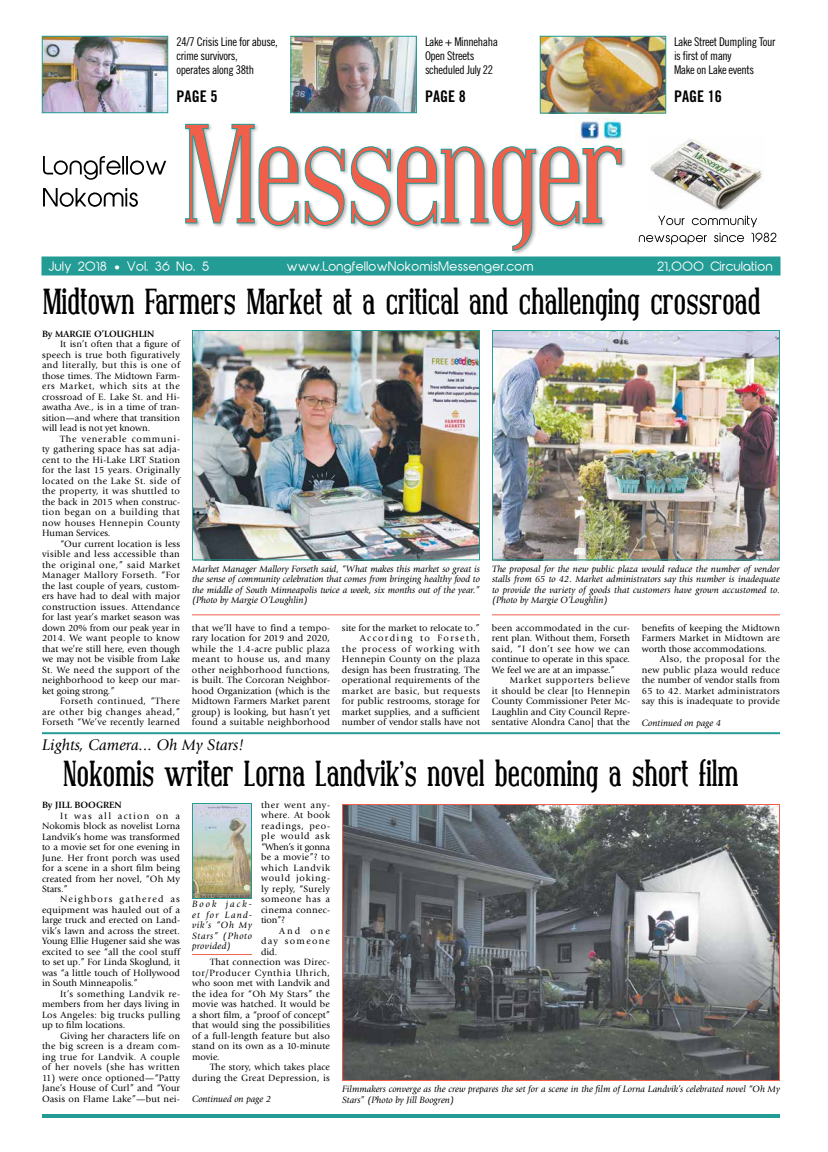
<style>
.page{position:relative;width:828px;height:1152px;background:#fff}
.page>*{position:absolute;margin:0;border:0;box-sizing:border-box;transform-origin:0 0}
.t1{font:700 36px "Covington Cond";letter-spacing:-.03em;color:#000}
.t2{font:italic 16px "Giovanni Std";color:#000}
.t3{font:16px "Trade Gothic LT Std Bd Cn 20";color:#000}
.t4{font:12px/14px "Trade Gothic Cond Eighteen";letter-spacing:-.03em;color:#000}
.t5{font:12px "Abeatby Kai";letter-spacing:.025em;color:#fff}
.t6{font:9.5px/10.5px "Giovanni Std";letter-spacing:.015em;color:#000;text-align:justify}
.t7{font:italic 9.5px/10.5px "Giovanni Std";color:#000;text-align:justify}
.t8{font:700 9.5px "Giovanni Std";color:#000}
.t9{font:9.5px "Giovanni Std";letter-spacing:.06em;color:#000}
.t10{font:9.5px "Giovanni Std";letter-spacing:.035em;color:#000}
.t11{font:9.5px "Giovanni Std";letter-spacing:.13em;color:#000}
.s1{font-family:"Lucida Grande"}
</style>
<div class="page">
<img style="left:576px;top:119px;width:46px;height:4px">
<img style="left:650px;top:139px;width:113px;height:72px">
<div style="left:42px;top:256px;width:739px;height:20px;background:#239c96;border:1px solid #239c96"></div>
<svg style="left:43px;top:188px;width:95px;height:19px"></svg>
<svg style="left:43px;top:156px;width:123px;height:24px"></svg>
<svg style="left:639px;top:233px;width:137px;height:11px"></svg>
<svg style="left:658px;top:216px;width:99px;height:11px"></svg>
<div style="left:761px;top:183px;width:19px;height:19px;background:#fff"></div>
<div style="left:184px;top:123px;width:443px;height:133px;background:#000;opacity:.3"></div>
<svg style="left:397px;top:145px;width:225px;height:106px"></svg>
<svg style="left:351px;top:146px;width:40px;height:80px"></svg>
<svg style="left:185px;top:124px;width:160px;height:102px"></svg>
<hr style="left:42px;top:1114px;width:738px;height:4px;background:#239c96">
<img style="left:44px;top:38px;width:122px;height:73px">
<div style="left:42px;top:36px;width:126px;height:77px;border:1px solid #239c96"></div>
<img style="left:293px;top:38px;width:122px;height:73px">
<div style="left:291px;top:36px;width:126px;height:77px;border:1px solid #239c96"></div>
<img style="left:542px;top:38px;width:122px;height:73px">
<div style="left:540px;top:36px;width:126px;height:77px;border:1px solid #239c96"></div>
<img style="left:194px;top:332px;width:284px;height:226px">
<div style="left:192px;top:330px;width:288px;height:230px;border:1px solid #239c96"></div>
<img style="left:494px;top:332px;width:284px;height:226px">
<div style="left:492px;top:330px;width:288px;height:230px;border:1px solid #239c96"></div>
<hr style="left:192px;top:614px;width:288px;height:1px;background:#f15f4b">
<hr style="left:492px;top:614px;width:288px;height:1px;background:#f15f4b">
<img style="left:194px;top:805px;width:56px;height:92px">
<div style="left:192px;top:803px;width:60px;height:96px;border:1px solid #239c96"></div>
<img style="left:344px;top:806px;width:434px;height:273px">
<div style="left:342px;top:804px;width:438px;height:277px;border:1px solid #f15f4b"></div>
<hr style="left:192px;top:954px;width:60px;height:1px;background:#f15f4b">
<hr style="left:42px;top:732px;width:738px;height:2px;background:#239c96">
<p class="t4" style="left:177px;top:35px;width:103px">24/7 Crisis Line for abuse, crime survivors,<br>operates along 38th</p>
<h2 class="t3" style="left:177px;top:87px;width:42px">PAGE 5</h2>
<p class="t4" style="left:425px;top:35px;width:75px">Lake + Minnehaha<br>Open Streets scheduled July 22</p>
<h2 class="t3" style="left:425px;top:87px;width:42px">PAGE 8</h2>
<p class="t4" style="left:674px;top:35px;width:103px">Lake Street Dumpling Tour is first of many<br>Make on Lake events</p>
<h2 class="t3" style="left:674px;top:87px;width:49px">PAGE 16</h2>
<p class="t5" style="left:49px;top:261px;width:162px">July 2018 <span class="s1">•</span> Vol. 36 No. 5</p>
<p class="t5" style="left:287px;top:261px;width:248px">www.LongfellowNokomisMessenger.com</p>
<p class="t5" style="left:658px;top:261px;width:117px">21,000 Circulation</p>
<h1 class="t1" style="left:42px;top:284px;width:720px">Midtown Farmers Market at a critical and challenging crossroad</h1>
<p class="t8" style="left:42px;top:328px;width:114px">By MARGIE O’LOUGHLIN</p>
<p class="t6" style="left:42px;top:339px;width:140px;text-indent:18px">It isn’t often that a figure of speech is true both figuratively and literally, but this is one of those times. The Midtown Farm&shy;ers Market, which sits at the crossroad of E. Lake St. and Hi&shy;awatha Ave., is in a time of tran&shy;sition—and where that transition will lead is not yet known.</p>
<p class="t6" style="left:42px;top:434px;width:140px;text-indent:18px">The venerable communi&shy;ty gathering space has sat adja&shy;cent to the Hi-Lake LRT Station for the last 15 years. Originally located on the Lake St. side of the property, it was shuttled to the back in 2015 when construc&shy;tion began on a building that now houses Hennepin County Human Services.</p>
<p class="t6" style="left:42px;top:539px;width:140px;text-indent:18px">“Our current location is less visible and less accessible than the original one,” said Market Manager Mallory Forseth. “For the last couple of years, custom&shy;ers have had to deal with major construction issues. Attendance for last year’s market season was down 20% from our peak year in 2014. We want people to know that we’re still here, even though we may not be visible from Lake St. We need the support of the neighborhood to keep our mar&shy;ket going strong.”</p>
<p class="t6" style="left:42px;top:696px;width:140px;text-indent:18px">Forseth continued, “There are other big changes ahead,” Forseth “We’ve recently learned</p>
<p class="t7" style="left:192px;top:564px;width:290px">Market Manager Mallory Forseth said, “What makes this market so great is the sense of community celebration that comes from bringing healthy food to the middle of South Minneapolis twice a week, six months out of the year.” (Photo by Margie O’Loughlin)</p>
<p class="t7" style="left:492px;top:564px;width:290px">The proposal for the new public plaza would reduce the number of vendor stalls from 65 to 42. Market administrators say this number is inadequate to provide the variety of goods that customers have grown accustomed to. (Photo by Margie O’Loughlin)</p>
<p class="t6" style="left:642px;top:623px;width:140px">benefits of keeping the Midtown Farmers Market in Midtown are worth those accommodations.</p>
<p class="t6" style="left:642px;top:654px;width:140px;text-indent:18px">Also, the proposal for the new public plaza would reduce the number of vendor stalls from 65 to 42. Market administrators say this is inadequate to provide</p>
<p class="t6" style="left:192px;top:623px;width:140px">that we’ll have to find a tempo&shy;rary location for 2019 and 2020, while the 1.4-acre public plaza meant to house us, and many other neighborhood functions, is built. The Corcoran Neighbor&shy;hood Organization (which is the Midtown Farmers Market parent group) is looking, but hasn’t yet found a suitable neighborhood</p>
<p class="t6" style="left:342px;top:623px;width:140px;text-align:right">site for the market to relocate to.”<br>According to Forseth,<br>the process of working with<br>Hennepin County on the plaza design has been frustrating. The operational requirements of the market are basic, but requests for public restrooms, storage for market supplies, and a sufficient number of vendor stalls have not</p>
<p class="t6" style="left:492px;top:623px;width:140px">been accommodated in the cur&shy;rent plan. Without them, Forseth said, “I don’t see how we can continue to operate in this space.<br>We feel we are at an impasse.”</p>
<p class="t6" style="left:492px;top:675px;width:140px;text-indent:18px">Market supporters believe it should be clear [to Hennepin County Commissioner Peter Mc-Laughlin and City Council Repre&shy;sentative Alondra Cano] that the</p>
<p class="t7" style="left:642px;top:718px;width:81px">Continued on page 4</p>
<h2 class="t2" style="left:42px;top:735px;width:204px">Lights, Camera... Oh My Stars!</h2>
<h1 class="t1" style="left:63px;top:755px;width:678px">Nokomis writer Lorna Landvik’s novel becoming a short film</h1>
<p class="t8" style="left:42px;top:799px;width:81px">By JILL BOOGREN</p>
<p class="t6" style="left:42px;top:810px;width:140px;text-indent:18px">It was all action on a Nokomis block as novelist Lorna Landvik’s home was transformed to a movie set for one evening in June. Her front porch was used for a scene in a short film being created from her novel, “Oh My Stars.”</p>
<p class="t6" style="left:42px;top:894px;width:140px;text-indent:18px">Neighbors gathered as equipment was hauled out of a large truck and erected on Land&shy;vik’s lawn and across the street.<br>Young Ellie Hugener said she was excited to see “all the cool stuff to set up.” For Linda Skoglund, it was “a little touch of Hollywood in South Minneapolis.”</p>
<p class="t6" style="left:42px;top:989px;width:140px;text-indent:18px">It’s something Landvik re&shy;members from her days living in Los Angeles: big trucks pulling up to film locations.</p>
<p class="t6" style="left:42px;top:1031px;width:140px;text-indent:18px">Giving her characters life on the big screen is a dream com&shy;ing true for Landvik. A couple of her novels (she has written</p>
<p class="t6" style="left:42px;top:1073px;width:139px">11) were once optioned—“Patty Jane’s House of Curl” and “Your Oasis on Flame Lake”—but nei-</p>
<p class="t6" style="left:261px;top:800px;width:71px">ther went any&shy;where. At book readings, peo&shy;ple would ask “When’s it gonna be a movie”? to which Landvik would joking&shy;ly reply, “Surely someone has a cinema connec&shy;tion”?</p>
<p class="t6" style="left:279px;top:926px;width:52px">And one</p>
<p class="t11" style="left:261px;top:936px;width:70px">day someone</p>
<p class="t6" style="left:261px;top:947px;width:18px">did.</p>
<p class="t6" style="left:210px;top:957px;width:121px">That connection was Direc-</p>
<p class="t9" style="left:192px;top:967px;width:140px">tor/Producer Cynthia Uhrich,</p>
<p class="t6" style="left:192px;top:978px;width:139px">who soon met with Landvik and</p>
<p class="t10" style="left:192px;top:988px;width:139px">the idea for “Oh My Stars” the</p>
<p class="t6" style="left:192px;top:999px;width:139px">movie was hatched. It would be</p>
<p class="t6" style="left:192px;top:1010px;width:140px">a short film, a “proof of concept”</p>
<p class="t6" style="left:192px;top:1020px;width:140px">that would sing the possibilities</p>
<p class="t6" style="left:192px;top:1031px;width:139px">of a full-length feature but also</p>
<p class="t6" style="left:192px;top:1041px;width:140px">stand on its own as a 10-minute</p>
<p class="t6" style="left:192px;top:1052px;width:29px">movie.</p>
<p class="t6" style="left:210px;top:1062px;width:121px">The story, which takes place</p>
<p class="t6" style="left:192px;top:1073px;width:139px">during the Great Depression, is</p>
<p class="t7" style="left:192px;top:899px;width:62px">Book jack&shy;et for Land&shy;vik’s “Oh My Stars” (Photo provided)</p>
<p class="t7" style="left:342px;top:1084px;width:439px">Filmmakers converge as the crew prepares the set for a scene in the film of Lorna Landvik’s celebrated novel “Oh My<br>Stars” (Photo by Jill Boogren)</p>
<p class="t7" style="left:192px;top:1094px;width:81px">Continued on page 2</p>
</div>
